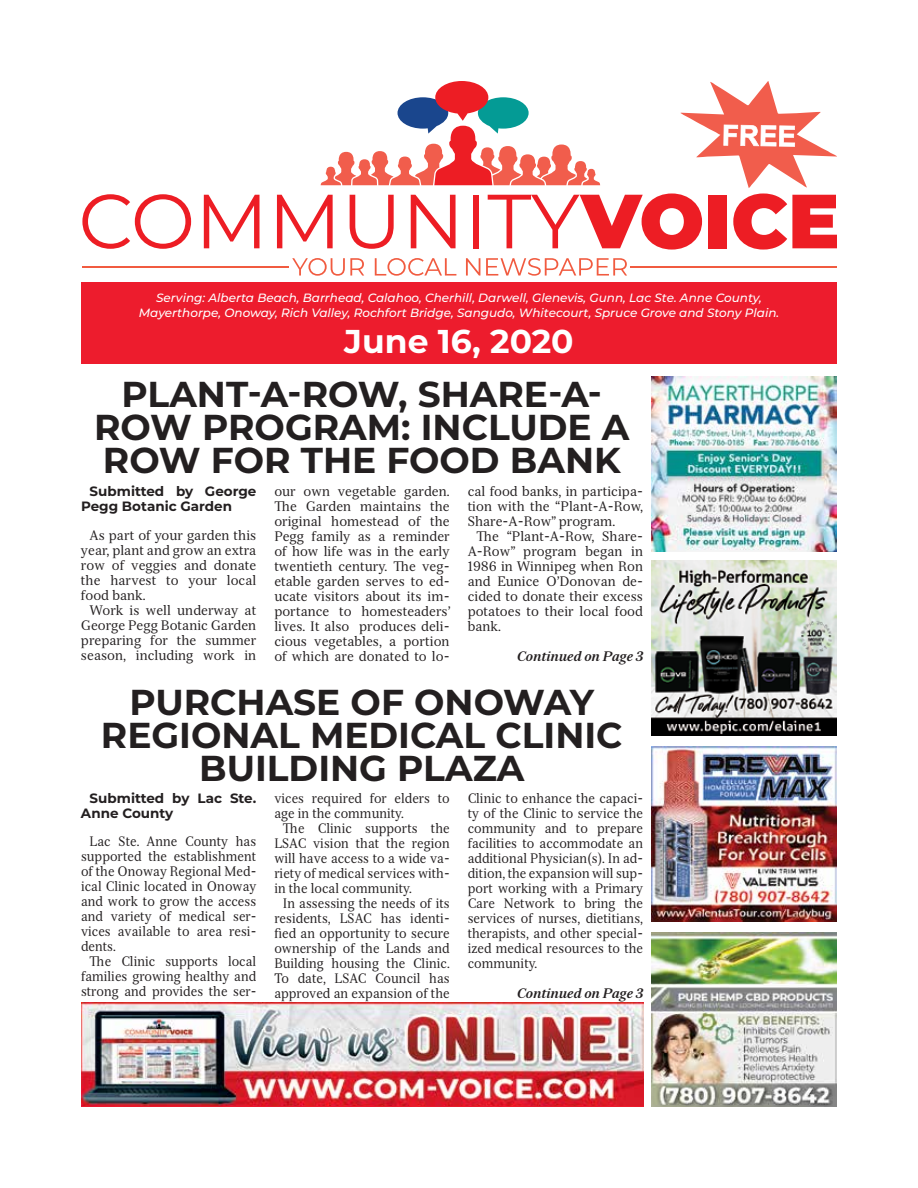
<style>
.page{position:relative;width:918px;height:1188px;background:#fff}
.page>*{position:absolute;margin:0;border:0;box-sizing:border-box;transform-origin:0 0}
.t1{font:700 36px/33px "Montserrat";color:#231f20;text-align:center}
.t2{font:700 33px "Montserrat";color:#fff}
.t3{font:13.5px/15px "Serif 12 Beta";color:#231f20;text-align:justify;scale:.93 1}
.t4{font:13.5px/15px "Serif 12 Beta";color:#231f20;text-align:justify}
.t5{font:700 13.5px/15px "Montserrat";color:#231f20}
.t6{font:italic 700 13.5px "Serif 12 Beta";color:#231f20}
.t7{font:italic 500 12px/14.4px "Montserrat";color:#fff;text-align:center}
</style>
<div class="page">
<div style="left:81px;top:282px;width:756px;height:81px;background:#ed1c2d"></div>
<hr style="left:82px;top:266px;width:207px;height:2px;background:#f15b40">
<hr style="left:630px;top:266px;width:207px;height:2px;background:#f15b40">
<svg style="left:292px;top:258px;width:72px;height:18px"></svg>
<svg style="left:375px;top:258px;width:81px;height:18px"></svg>
<svg style="left:466px;top:258px;width:14px;height:18px"></svg>
<svg style="left:486px;top:258px;width:141px;height:18px"></svg>
<svg style="left:82px;top:194px;width:109px;height:55px"></svg>
<svg style="left:204px;top:195px;width:56px;height:53px"></svg>
<svg style="left:277px;top:81px;width:560px;height:169px"></svg>
<img style="left:652px;top:376px;width:185px;height:175px">
<img style="left:652px;top:561px;width:185px;height:174px">
<img style="left:652px;top:747px;width:185px;height:174px">
<img style="left:652px;top:932px;width:185px;height:175px">
<img style="left:81px;top:1003px;width:562px;height:104px">
<p class="t7" style="left:139px;top:290px;width:642px">Serving: Alberta Beach, Barrhead, Calahoo, Cherhill, Darwell, Glenevis, Gunn, Lac Ste. Anne County,<br>Mayerthorpe, Onoway, Rich Valley, Rochfort Bridge, Sangudo, Whitecourt, Spruce Grove and Stony Plain.</p>
<h2 class="t2" style="left:344px;top:318px;width:231px">June 16, 2020</h2>
<h1 class="t1" style="left:94px;top:376px;width:537px">PLANT-A-ROW, SHARE-A-<br>ROW PROGRAM: INCLUDE A<br>ROW FOR THE FOOD BANK</h1>
<p class="t5" style="left:81px;top:483px;width:177px;text-indent:9px">Submitted by George<br>Pegg Botanic Garden</p>
<p class="t4" style="left:81px;top:528px;width:177px;text-indent:9px">As part of your garden this year, plant and grow an extra row of veggies and donate the harvest to your local food bank.</p>
<p class="t4" style="left:81px;top:603px;width:177px;text-indent:9px">Work is well underway at George Pegg Botanic Garden preparing for the summer season, including work in</p>
<p class="t4" style="left:274px;top:484px;width:178px">our own vegetable garden.<br>The Garden maintains the original homestead of the Pegg family as a reminder of how life was in the early twentieth century. The veg&shy;etable garden serves to ed&shy;ucate visitors about its im&shy;portance to homesteaders’ lives. It also produces deli&shy;cious vegetables, a portion of which are donated to lo-</p>
<p class="t4" style="left:468px;top:484px;width:177px">cal food banks, in participa&shy;tion with the “Plant-A-Row, Share-A-Row” program.</p>
<p class="t4" style="left:468px;top:529px;width:177px;text-indent:9px">The “Plant-A-Row, Share-A-Row” program began in 1986 in Winnipeg when Ron and Eunice O’Donovan de&shy;cided to donate their excess potatoes to their local food bank.</p>
<p class="t6" style="left:517px;top:649px;width:128px">Continued on Page 3</p>
<h1 class="t1" style="left:101px;top:684px;width:523px">PURCHASE OF ONOWAY<br>REGIONAL MEDICAL CLINIC<br>BUILDING PLAZA</h1>
<p class="t5" style="left:81px;top:790px;width:177px;text-indent:9px">Submitted by Lac Ste.<br>Anne County</p>
<p class="t3" style="left:81px;top:834px;width:190px;text-indent:9px">Lac Ste. Anne County has supported the establishment of the Onoway Regional Med&shy;ical Clinic located in Onoway and work to grow the access and variety of medical ser&shy;vices available to area resi&shy;dents.</p>
<p class="t3" style="left:81px;top:954px;width:190px;text-indent:9px">The Clinic supports local families growing healthy and strong and provides the ser-</p>
<p class="t3" style="left:274px;top:791px;width:190px">vices required for elders to age in the community.</p>
<p class="t3" style="left:274px;top:821px;width:190px;text-indent:9px">The Clinic supports the LSAC vision that the region will have access to a wide va&shy;riety of medical services with&shy;in the local community.</p>
<p class="t3" style="left:274px;top:896px;width:190px;text-indent:9px">In assessing the needs of its residents, LSAC has identi&shy;fied an opportunity to secure ownership of the Lands and Building housing the Clinic.<br>To date, LSAC Council has approved an expansion of the</p>
<p class="t3" style="left:468px;top:791px;width:190px">Clinic to enhance the capaci&shy;ty of the Clinic to service the community and to prepare facilities to accommodate an additional Physician(s). In ad&shy;dition, the expansion will sup&shy;port working with a Primary Care Network to bring the services of nurses, dietitians, therapists, and other special&shy;ized medical resources to the community.</p>
<p class="t6" style="left:517px;top:985px;width:128px">Continued on Page 3</p>
</div>
